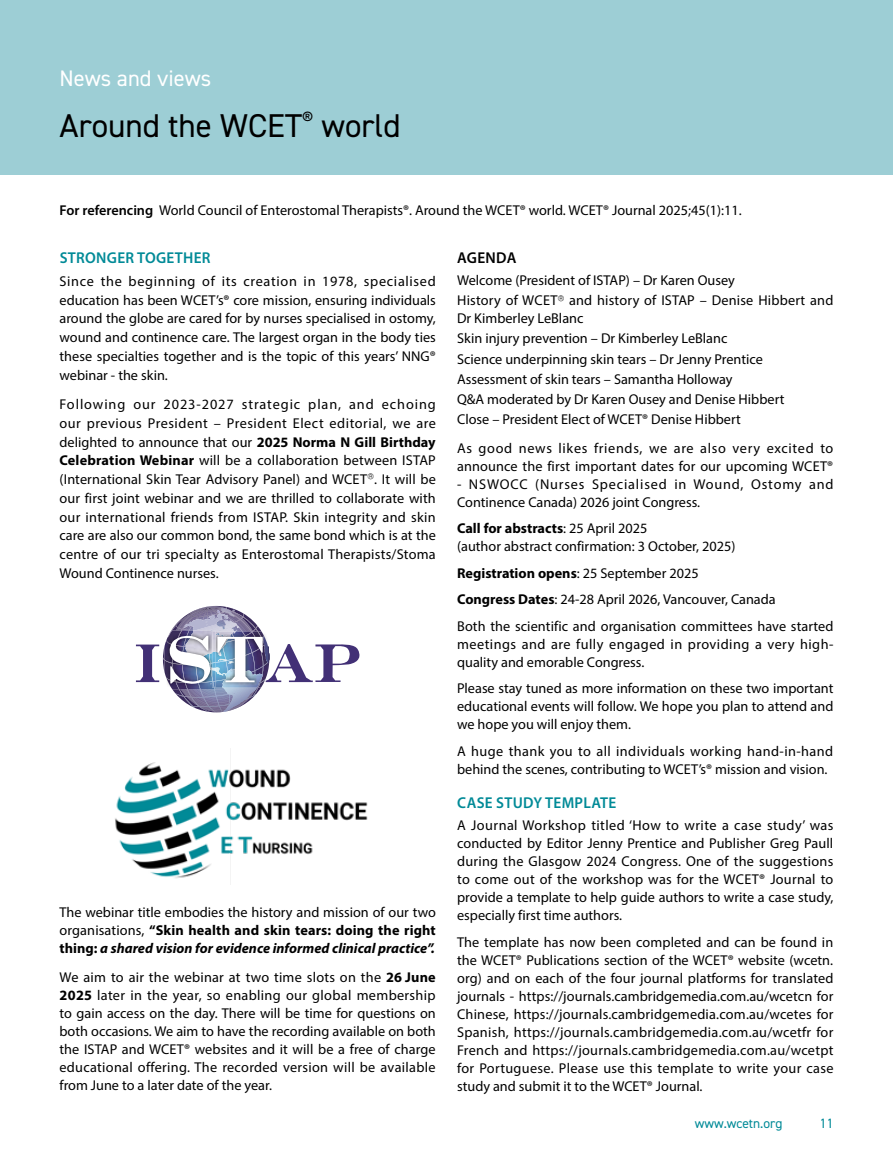
<style>
.page{position:relative;width:893px;height:1149px;background:#fff}
.page>*{position:absolute;margin:0;border:0;box-sizing:border-box;transform-origin:0 0}
.t1{font:33px "DIN2014";color:#000}
.t2{font:22.5px "DIN2014";color:#fff}
.t3{font:600 15.75px "Myriad Pro";letter-spacing:.02em;color:#008a97}
.t4{font:600 15.75px "Myriad Pro";letter-spacing:.02em;color:#000}
.t5{font:14.25px/18px "Myriad Pro";color:#000}
.t6{font:14.25px/18px "Myriad Pro";letter-spacing:.04em;color:#000}
.t7{font:14.25px/18px "Myriad Pro";letter-spacing:.035em;color:#000}
.t8{font:13.5px "DIN2014";color:#008a97}
.s1{font-weight:600}
.s2{font-weight:700}
.s3{font-weight:700;font-style:italic}
</style>
<div class="page">
<div style="left:0;top:0;width:893px;height:174px;background:#9dced5"></div>
<svg style="left:136px;top:644px;width:23px;height:38px"></svg>
<img style="left:165px;top:641px;width:1px;height:36px">
<svg style="left:166px;top:605px;width:194px;height:106px"></svg>
<img style="left:115px;top:748px;width:253px;height:136px">
<h2 class="t2" style="left:60px;top:65px;width:153px">News and views</h2>
<h1 class="t1" style="left:60px;top:105px;width:343px">Around the WCET<sup>®</sup> world</h1>
<p class="t5" style="left:60px;top:201px;width:684px"><span class="s1">For referencing</span> World Council of Enterostomal Therapists®. Around the WCET® world. WCET® Journal 2025;45(1):11.</p>
<p class="t3" style="left:60px;top:247px;width:152px">STRONGER TOGETHER</p>
<p class="t5" style="left:60px;top:271px;width:378px;line-height:18.8px">Since the beginning of its creation in 1978, specialised education has been WCET’s® core mission, ensuring individuals around the globe are cared for by nurses specialised in ostomy, wound and continence care. The largest organ in the body ties these specialties together and is the topic of this years’ NNG®️ webinar - the skin.</p>
<p class="t5" style="left:60px;top:394px;width:378px;line-height:18.8px;text-align:justify">Following our 2023-2027 strategic plan, and echoing our previous President – President Elect editorial, we are delighted to announce that our <span class="s2">2025 Norma N Gill Birthday Celebration Webinar</span> will be a collaboration between ISTAP (International Skin Tear Advisory Panel) and WCET . It will be our first joint webinar and we are thrilled to collaborate with our international friends from ISTAP. Skin integrity and skin care are also our common bond, the same bond which is at the centre of our tri specialty as Enterostomal Therapists/Stoma Wound Continence nurses.</p>
<p class="t4" style="left:457px;top:247px;width:61px">AGENDA</p>
<p class="t5" style="left:457px;top:270px;width:378px;line-height:20.1px">Welcome (President of ISTAP) – Dr Karen Ousey<br>History of WCET and history of ISTAP – Denise Hibbert and</p>
<p class="t5" style="left:457px;top:308px;width:329px;line-height:20.1px">Dr Kimberley LeBlanc<br>Skin injury prevention – Dr Kimberley LeBlanc<br>Science underpinning skin tears – Dr Jenny Prentice Assessment of skin tears – Samantha Holloway<br>Q&amp;A moderated by Dr Karen Ousey and Denise Hibbert Close – President Elect of WCET® Denise Hibbert</p>
<p class="t5" style="left:457px;top:438px;width:378px">As good news likes friends, we are also very excited to announce the first important dates for our upcoming WCET®</p>
<p class="t6" style="left:457px;top:474px;width:378px">- NSWOCC (Nurses Specialised in Wound, Ostomy and<br>Continence Canada) 2026 joint Congress.</p>
<p class="t5" style="left:457px;top:519px;width:280px"><span class="s2">Call for abstracts</span>: 25 April 2025<br>(author abstract confirmation: 3 October, 2025)</p>
<p class="t5" style="left:457px;top:559px;width:378px;line-height:26.5px"><span class="s2">Registration opens</span>: 25 September 2025<br><span class="s2">Congress Dates</span>: 24-28 April 2026, Vancouver, Canada<br>Both the scientific and organisation committees have started</p>
<p class="t7" style="left:457px;top:634px;width:378px">meetings and are fully engaged in providing a very high&shy;quality and emorable Congress.</p>
<p class="t5" style="left:457px;top:679px;width:378px;text-align:justify">Please stay tuned as more information on these two important educational events will follow. We hope you plan to attend and we hope you will enjoy them.</p>
<p class="t5" style="left:457px;top:741px;width:378px">A huge thank you to all individuals working hand-in-hand behind the scenes, contributing to WCET’s® mission and vision.</p>
<p class="t3" style="left:457px;top:792px;width:161px">CASE STUDY TEMPLATE</p>
<p class="t5" style="left:457px;top:815px;width:378px;text-align:justify">A Journal Workshop titled ‘How to write a case study’ was conducted by Editor Jenny Prentice and Publisher Greg Paull during the Glasgow 2024 Congress. One of the suggestions to come out of the workshop was for the WCET® Journal to provide a template to help guide authors to write a case study, especially first time authors.</p>
<p class="t5" style="left:457px;top:932px;width:378px;text-align:justify">The template has now been completed and can be found in the WCET® Publications section of the WCET® website (wcetn. org) and on each of the four journal platforms for translated journals - https://journals.cambridgemedia.com.au/wcetcn for Chinese, https://journals.cambridgemedia.com.au/wcetes for Spanish, https://journals.cambridgemedia.com.au/wcetfr for French and https://journals.cambridgemedia.com.au/wcetpt for Portuguese. Please use this template to write your case study and submit it to the WCET® Journal.</p>
<p class="t5" style="left:60px;top:902px;width:378px;text-align:justify">The webinar title embodies the history and mission of our two organisations, <span class="s2">“Skin health and skin tears: doing the right thing:</span> <span class="s3">a shared vision for evidence informed clinical practice”.</span></p>
<p class="t5" style="left:60px;top:967px;width:378px;text-align:justify">We aim to air the webinar at two time slots on the <span class="s2">26 June 2025</span> later in the year, so enabling our global membership to gain access on the day. There will be time for questions on both occasions. We aim to have the recording available on both the ISTAP and WCET® websites and it will be a free of charge educational offering. The recorded version will be available from June to a later date of the year.</p>
<p class="t8" style="left:695px;top:1114px;width:89px">www.wcetn.org</p>
<p class="t8" style="left:820px;top:1114px;width:15px">11</p>
</div>
